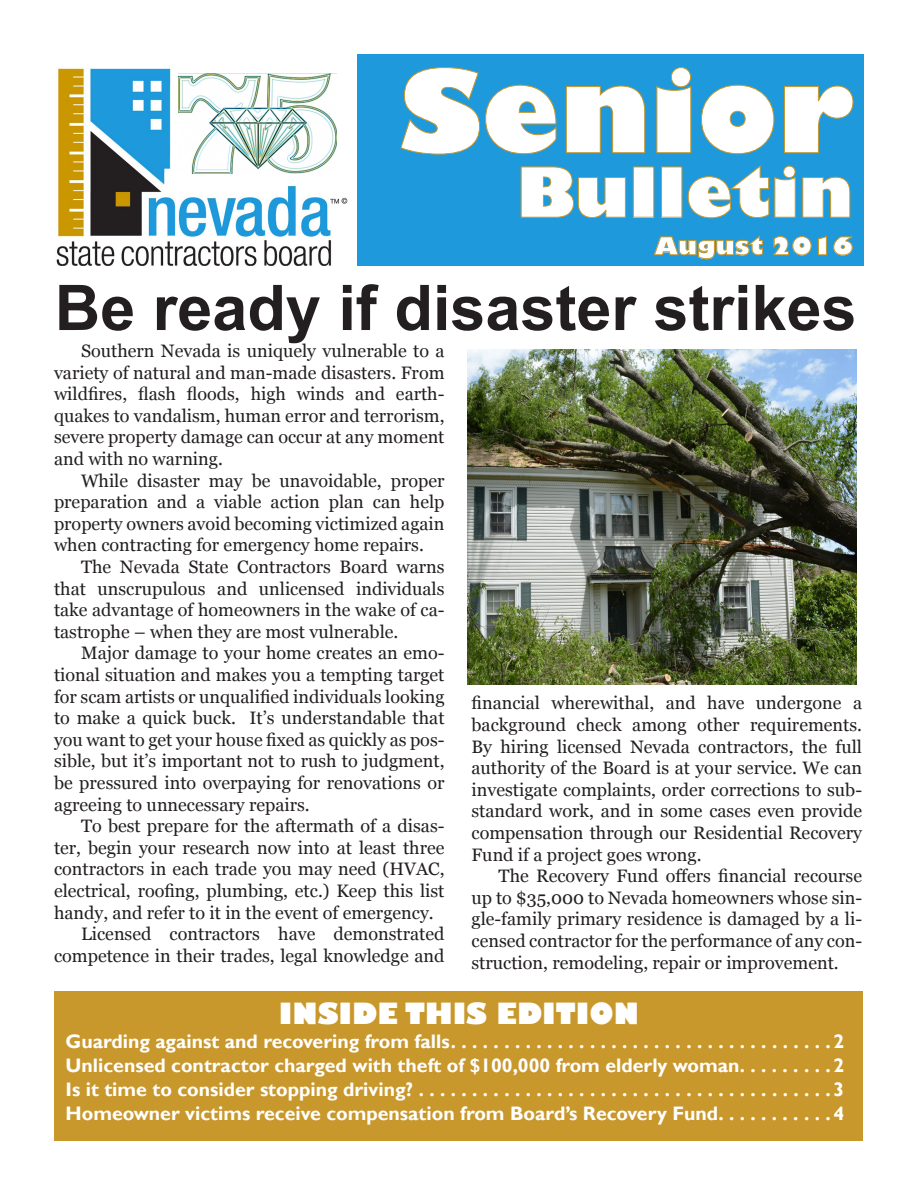
<style>
.page{position:relative;width:918px;height:1188px;background:#fff}
.page>*{position:absolute;margin:0;border:0;box-sizing:border-box;transform-origin:0 0}
.t1{font:800 112.5px "Gill Sans";color:#fff}
.t2{font:800 67.5px "Gill Sans";color:#fff}
.t3{font:700 63px "Arial";color:#231f20}
.t4{font:800 28.5px "Gill Sans";color:#fff}
.t5{font:800 24px "Gill Sans";color:#fff}
.table_of_contents{font:700 19.5px "Gill Sans";color:#fff}
.t6{font:18px/21.6px "Georgia";color:#231f20;text-align:justify}
</style>
<div class="page">
<img style="left:56px;top:68px;width:292px;height:198px">
<div style="left:357px;top:54px;width:507px;height:212px;background:#1e99dc"></div>
<svg style="left:400px;top:67px;width:157px;height:88px"></svg>
<svg style="left:566px;top:85px;width:79px;height:68px"></svg>
<svg style="left:656px;top:67px;width:36px;height:86px"></svg>
<svg style="left:701px;top:84px;width:74px;height:70px"></svg>
<svg style="left:784px;top:85px;width:70px;height:68px"></svg>
<svg style="left:520px;top:166px;width:106px;height:52px"></svg>
<div style="left:633px;top:167px;width:21px;height:50px;border:1px solid #c9982c"></div>
<svg style="left:687px;top:165px;width:109px;height:54px"></svg>
<svg style="left:802px;top:176px;width:49px;height:42px"></svg>
<svg style="left:654px;top:236px;width:109px;height:23px"></svg>
<svg style="left:773px;top:236px;width:39px;height:20px"></svg>
<svg style="left:818px;top:236px;width:9px;height:19px"></svg>
<svg style="left:833px;top:236px;width:20px;height:20px"></svg>
<div style="left:55px;top:991px;width:808px;height:149px;background:#c9982c"></div>
<img style="left:178px;top:73px;width:159px;height:100px">
<img style="left:468px;top:350px;width:388px;height:335px">
<p class="t1" style="left:400px;top:41px;width:455px">Senior</p>
<p class="t2" style="left:516px;top:150px;width:338px">Bulletin</p>
<p class="t5" style="left:654px;top:231px;width:200px">August 2016</p>
<p class="t3" style="left:55px;top:266px;width:803px">Be ready if disaster strikes</p>
<p class="t6" style="left:54px;top:340px;width:392px;text-indent:27px">Southern Nevada is uniquely vulnerable to a variety of natural and man-made disasters. From wildfires, flash floods, high winds and earth&shy;quakes to vandalism, human error and terrorism, severe property damage can occur at any moment and with no warning.</p>
<p class="t6" style="left:54px;top:470px;width:392px;text-indent:27px">While disaster may be unavoidable, proper preparation and a viable action plan can help property owners avoid becoming victimized again when contracting for emergency home repairs.</p>
<p class="t6" style="left:54px;top:556px;width:392px;text-indent:27px">The Nevada State Contractors Board warns that unscrupulous and unlicensed individuals take advantage of homeowners in the wake of ca&shy;tastrophe – when they are most vulnerable.</p>
<p class="t6" style="left:54px;top:643px;width:392px;text-indent:27px">Major damage to your home creates an emo&shy;tional situation and makes you a tempting target for scam artists or unqualified individuals looking to make a quick buck. It’s understandable that you want to get your house fixed as quickly as pos&shy;sible, but it’s important not to rush to judgment, be pressured into overpaying for renovations or agreeing to unnecessary repairs.</p>
<p class="t6" style="left:54px;top:816px;width:392px;text-indent:27px">To best prepare for the aftermath of a disas&shy;ter, begin your research now into at least three contractors in each trade you may need (HVAC, electrical, roofing, plumbing, etc.) Keep this list handy, and refer to it in the event of emergency.</p>
<p class="t6" style="left:54px;top:924px;width:392px;text-align:right">Licensed contractors have demonstrated competence in their trades, legal knowledge and</p>
<p class="t6" style="left:472px;top:693px;width:392px">financial wherewithal, and have undergone a background check among other requirements.<br>By hiring licensed Nevada contractors, the full authority of the Board is at your service. We can investigate complaints, order corrections to sub&shy;standard work, and in some cases even provide compensation through our Residential Recovery Fund if a project goes wrong.</p>
<p class="t6" style="left:472px;top:866px;width:392px;text-indent:27px">The Recovery Fund offers financial recourse up to $35,000 to Nevada homeowners whose sin&shy;gle-family primary residence is damaged by a li&shy;censed contractor for the performance of any con&shy;struction, remodeling, repair or improvement.</p>
<p class="t4" style="left:279px;top:995px;width:362px">INSIDE THIS EDITION</p>
<p class="table_of_contents" style="left:66px;top:1029px;width:780px">Guarding against and recovering from falls . . . . . . . . . . . . . . . . . . . . . . . . . . . . . . . . . . . 2</p>
<p class="table_of_contents" style="left:66px;top:1053px;width:780px">Unlicensed contractor charged with theft of $100,000 from elderly woman . . . . . . . . 2</p>
<p class="table_of_contents" style="left:66px;top:1077px;width:780px">Is it time to consider stopping driving? . . . . . . . . . . . . . . . . . . . . . . . . . . . . . . . . . . . . . . 3</p>
<p class="table_of_contents" style="left:66px;top:1101px;width:780px">Homeowner victims receive compensation from Board’s Recovery Fund . . . . . . . . . . 4</p>
</div>
